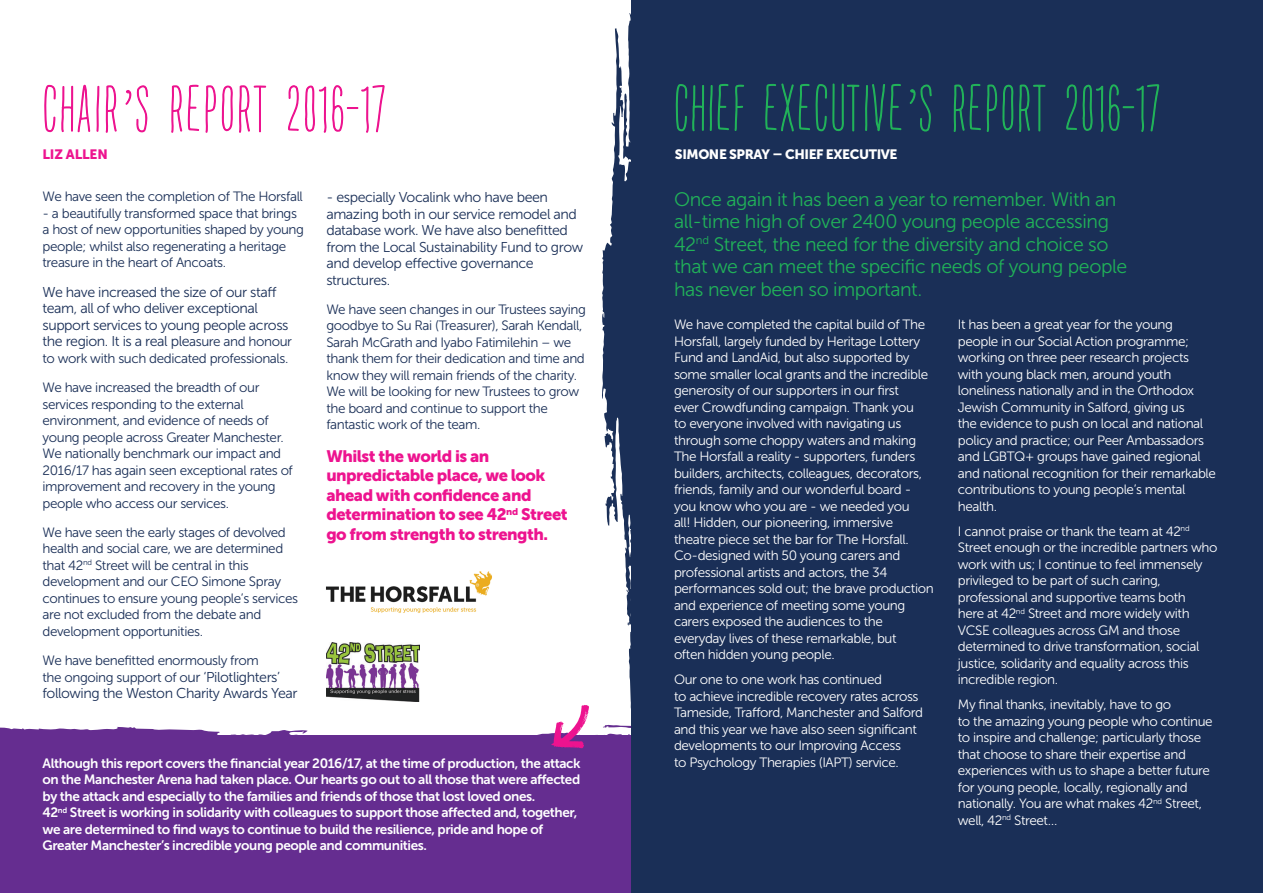
<style>
.page{position:relative;width:1263px;height:893px;background:#fff}
.page>*{position:absolute;margin:0;border:0;box-sizing:border-box;transform-origin:0 0}
.t1{font:19.5px/22.5px "Museo Sans 300";letter-spacing:-.02em;color:#21b259}
.Body{font:16.5px/19.5px "Museo Sans 900";letter-spacing:-.03em;color:#ed138f}
.Body-2{font:14.25px/16.5px "Museo Sans 300";letter-spacing:-.03em;color:#1a2f57}
.Body_1{font:13.5px/16.5px "Museo Sans 300";letter-spacing:-.03em;color:#fff}
.Body-3{font:13.5px/16.5px "Museo Sans 300";letter-spacing:-.03em;color:#1a2f57}
.Body-4{font:13.5px/16.5px "Museo Sans 700";letter-spacing:-.03em;color:#fff}
.t2{font:13.5px "Museo Sans 900";letter-spacing:-.03em;color:#fff}
.t3{font:13.5px "Museo Sans 900";letter-spacing:-.01em;color:#ed138f}
.s1{font-size:13.5px}
.s2{font-size:14.25px}
</style>
<div class="page">
<div style="left:0;top:736px;width:631px;height:157px;background:#652d90"></div>
<svg style="left:0;top:726px;width:602px;height:23px"></svg>
<img style="left:326px;top:571px;width:166px;height:42px">
<svg style="left:44px;top:84px;width:73px;height:49px"></svg>
<svg style="left:125px;top:85px;width:24px;height:48px"></svg>
<svg style="left:171px;top:84px;width:28px;height:49px"></svg>
<svg style="left:205px;top:85px;width:62px;height:48px"></svg>
<svg style="left:288px;top:85px;width:97px;height:48px"></svg>
<div style="left:631px;top:0;width:632px;height:893px;background:#1a2f57"></div>
<svg style="left:602px;top:13px;width:29px;height:723px"></svg>
<svg style="left:675px;top:83px;width:69px;height:49px"></svg>
<svg style="left:765px;top:83px;width:136px;height:49px"></svg>
<svg style="left:909px;top:84px;width:23px;height:48px"></svg>
<svg style="left:953px;top:83px;width:93px;height:49px"></svg>
<svg style="left:1066px;top:84px;width:94px;height:48px"></svg>
<img style="left:326px;top:643px;width:94px;height:59px">
<svg style="left:551px;top:705px;width:38px;height:43px"></svg>
<p class="t3" style="left:43px;top:147px;width:67px">LIZ ALLEN</p>
<p class="Body-3" style="left:43px;top:189px;width:262px">We have seen the completion of The Horsfall</p>
<p class="Body-3" style="left:43px;top:205px;width:263px">- a beautifully transformed space that brings a host of new opportunities shaped by young people; whilst also regenerating a heritage treasure in the heart of Ancoats.</p>
<p class="Body-2" style="left:43px;top:284px;width:251px">We have increased the size of our staff team, all of who deliver exceptional support services to young people across the region. It is a real ple<span class="s1">asure and honour</span></p>
<p class="Body-3" style="left:43px;top:350px;width:247px">to work with such dedicated professionals.</p>
<p class="Body-3" style="left:43px;top:379px;width:252px">We have increased the breadth of our services responding to the external environment, and evidence of needs of young people across Greater Manchester.<br>We nationally benchmark our impact and 2016/17 has again seen exceptional rates of improvement and recovery in the young people who access our services.</p>
<p class="Body-3" style="left:43px;top:524px;width:257px">We have seen the early stages of devolved health and social care, we are determined that 42<sup>nd</sup> Street will be central in this development and our CEO Simone Spray continues to ensure young people’s services are not excluded from the debate and development opportunities.</p>
<p class="Body-3" style="left:43px;top:652px;width:239px">We have benefitted enormously from the ongoing support of o<span class="s2">ur ‘Pilotlighters’</span></p>
<p class="Body-2" style="left:43px;top:685px;width:257px">following the Weston Charity Awards Year</p>
<p class="Body-2" style="left:326px;top:189px;width:258px">- especially Vocalink who have been amazing both in our service remodel and database work. We have also benefitted from the Local Sustainability Fund to grow and develop effective governance structures.</p>
<p class="Body-3" style="left:326px;top:301px;width:261px">We have seen changes in our Trustees saying goodbye to Su Rai (Treasurer), Sarah Kendall, Sarah McGrath and Iyabo Fatimilehin – we thank them for their dedication and time and know they will remain friends of the charity.<br>We will be looking for new Trustees to grow the board and continue to support the fantastic work of the team.</p>
<p class="Body" style="left:326px;top:446px;width:243px">Whilst the world is an unpredictable place, we look ahead with confidence and determination to see 42<sup>nd</sup> Street go from strength to strength.</p>
<p class="Body-4" style="left:43px;top:755px;width:540px">Although this report covers the financial year 2016/17, at the time of production, the attack on the Manchester Arena had taken place. Our hearts go out to all those that were affected by the attack and especially to the families and friends of those that lost loved ones.<br>42<sup>nd</sup> Street is working in solidarity with colleagues to support those affected and, together, we are determined to find ways to continue to build the resilience, pride and hope of Greater Manchester’s incredible young people and communities.</p>
<p class="t2" style="left:675px;top:146px;width:224px">SIMONE SPRAY – CHIEF EXECUTIVE</p>
<p class="t1" style="left:674px;top:188px;width:455px">Once again it has been a year to remember. With an all-time high of over 2400 young people accessing 42<sup>nd</sup> Street, the need for the diversity and choice so that we can meet the specific needs of young people has never been so important.</p>
<p class="Body_1" style="left:674px;top:316px;width:261px">We have completed the capital build of The Horsfall, largely funded by Heritage Lottery Fund and LandAid, but also supported by some smaller local grants and the incredible generosity of our supporters in our first<br>ever Crowdfunding campaign. Thank you<br>to everyone involved with navigating us through some choppy waters and making The Horsfall a reality - supporters, funders builders, architects, colleagues, decorators, friends, family and our wonderful board - you know who you are - we needed you<br>all! Hidden, our pioneering, immersive theatre piece set the bar for The Horsfall.<br>Co-designed with 50 young carers and professional artists and actors, the 34 performances sold out; the brave production and experience of meeting some young carers exposed the audiences to the everyday lives of these remarkable, but<br>often hidden young people.</p>
<p class="Body_1" style="left:674px;top:671px;width:251px">Our one to one work has continued<br>to achieve incredible recovery rates across Tameside, Trafford, Manchester and Salford and this year we have also seen significant developments to our Improving Access<br>to Psychology Therapies (IAPT) service.</p>
<p class="Body_1" style="left:958px;top:316px;width:260px">It has been a great year for the young people in our Social Action programme; working on three peer research projects with young black men, around youth loneliness nationally and in the Orthodox Jewish Community in Salford, giving us<br>the evidence to push on local and national policy and practice; our Peer Ambassadors and LGBTQ+ groups have gained regional and national recognition for their remarkable contributions to young people’s mental health.</p>
<p class="Body_1" style="left:958px;top:523px;width:261px">I cannot praise or thank the team at 42<sup>nd </sup>Street enough or the incredible partners who work with us; I continue to feel immensely privileged to be part of such caring, professional and supportive teams both<br>here at 42<sup>nd</sup> Street and more widely with VCSE colleagues across GM and those determined to drive transformation, social justice, solidarity and equality across this incredible region.</p>
<p class="Body_1" style="left:958px;top:696px;width:256px">My final thanks, inevitably, have to go<br>to the amazing young people who continue to inspire and challenge; particularly those that choose to share their expertise and experiences with us to shape a better future for young people, locally, regionally and nationally. You are what makes 42<sup>nd</sup> Street, well, 42<sup>nd</sup> Street…</p>
</div>
